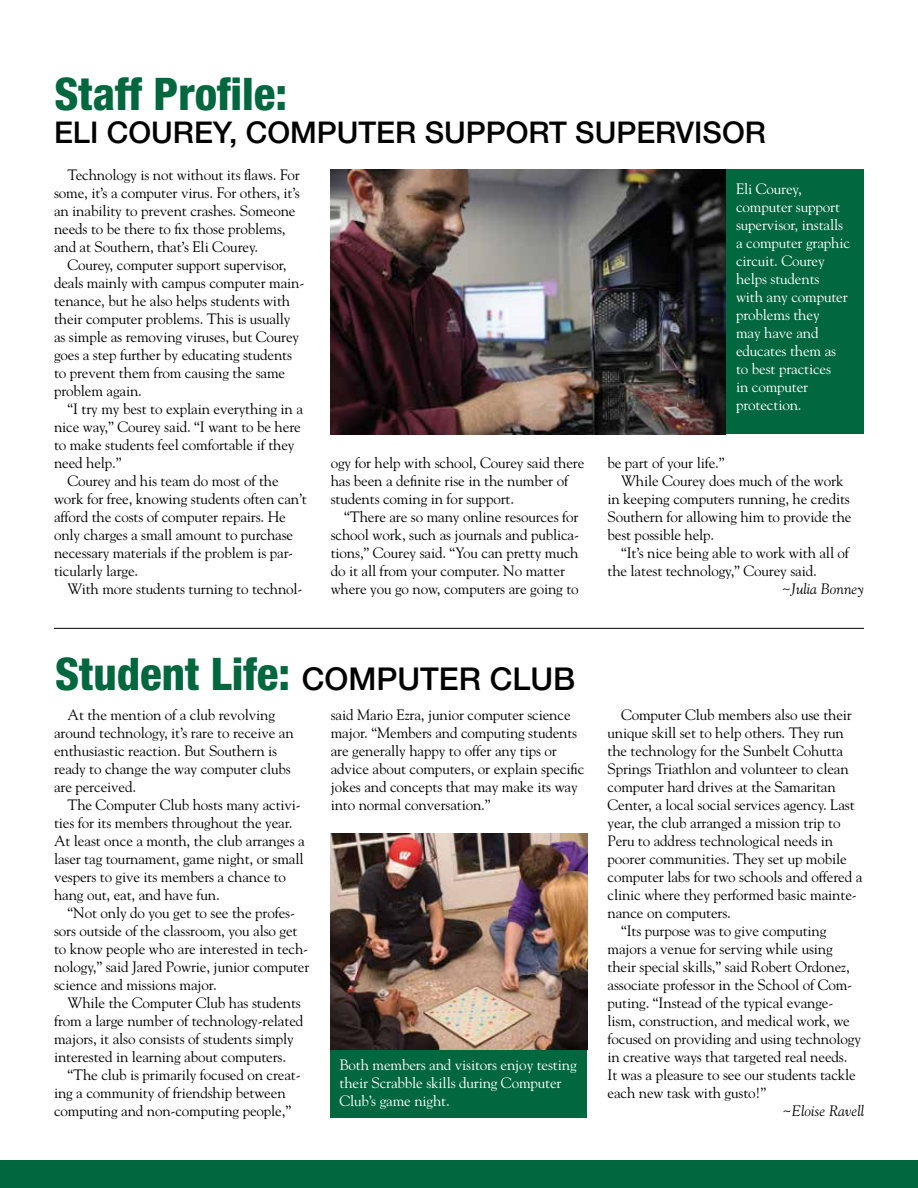
<style>
.page{position:relative;width:918px;height:1188px;background:#fff}
.page>*{position:absolute;margin:0;border:0;box-sizing:border-box;transform-origin:0 0}
.t1{font:800 condensed 45px "Helvetica Neue";color:#00673e}
.t2{font:500 30px "Helvetica Neue";color:#000}
.t3{font:15px/18px "Goudy";letter-spacing:-.01em;color:#000}
.t4{font:15px/18px "Goudy";letter-spacing:-.01em;color:#fff}
.t5{font:italic 15px "Goudy";color:#000}
.s1{font-style:normal}
.s2{font-weight:500;font-stretch:normal;font-size:31.5px;color:#000}
</style>
<div class="page">
<div style="left:719px;top:170px;width:145px;height:264px;background:#00673e"></div>
<div style="left:0;top:1161px;width:918px;height:27px;background:#00673e"></div>
<hr style="left:54px;top:628px;width:810px;height:1px;background:#000">
<div style="left:331px;top:1049px;width:256px;height:69px;background:#00673e"></div>
<img style="left:331px;top:833px;width:256px;height:217px">
<img style="left:331px;top:170px;width:395px;height:264px">
<h1 class="t1" style="left:54px;top:66px;width:234px">Staff Profile:</h1>
<h2 class="t2" style="left:54px;top:114px;width:713px">ELI COUREY, COMPUTER SUPPORT SUPERVISOR</h2>
<p class="t3" style="left:54px;top:166px;width:247px;text-indent:14px">Technology is not without its flaws. For some, it’s a computer virus. For others, it’s an inability to prevent crashes. Someone needs to be there to fix those problems, and at Southern, that’s Eli Courey.</p>
<p class="t3" style="left:54px;top:256px;width:252px;text-indent:14px">Courey, computer support supervisor, deals mainly with campus computer main&shy;tenance, but he also helps students with their computer problems. This is usually as simple as removing viruses, but Courey goes a step further by educating students to prevent them from causing the same problem again.</p>
<p class="t3" style="left:68px;top:400px;width:237px">“I try my best to explain everything in a</p>
<p class="t3" style="left:54px;top:418px;width:248px">nice way,” Courey said. “I want to be here</p>
<p class="t3" style="left:54px;top:436px;width:242px">to make students feel comfortable if they</p>
<p class="t3" style="left:54px;top:454px;width:69px">need help.”</p>
<p class="t3" style="left:68px;top:472px;width:213px">Courey and his team do most of the</p>
<p class="t3" style="left:54px;top:490px;width:254px">work for free, knowing students often can’t</p>
<p class="t3" style="left:54px;top:508px;width:233px">afford the costs of computer repairs. He</p>
<p class="t3" style="left:54px;top:526px;width:241px">only charges a small amount to purchase</p>
<p class="t3" style="left:54px;top:544px;width:241px">necessary materials if the problem is par-</p>
<p class="t3" style="left:54px;top:562px;width:86px">ticularly large.</p>
<p class="t3" style="left:68px;top:580px;width:237px">With more students turning to technol-</p>
<p class="t3" style="left:331px;top:454px;width:255px">ogy for help with school, Courey said there has been a definite rise in the number of students coming in for support.</p>
<p class="t3" style="left:331px;top:508px;width:250px;text-indent:13px">“There are so many online resources for school work, such as journals and publica&shy;tions,” Courey said. “You can pretty much do it all from your computer. No matter where you go now, computers are going to</p>
<p class="t4" style="left:736px;top:180px;width:116px">Eli Courey, computer support supervisor, installs a computer graphic circuit. Courey helps students with any computer problems they<br>may have and educates them as to best practices<br>in computer protection.</p>
<p class="t3" style="left:608px;top:454px;width:119px">be part of your life.”</p>
<p class="t3" style="left:621px;top:472px;width:224px">While Courey does much of the work</p>
<p class="t3" style="left:608px;top:490px;width:244px">in keeping computers running, he credits</p>
<p class="t3" style="left:608px;top:508px;width:246px">Southern for allowing him to provide the</p>
<p class="t3" style="left:608px;top:526px;width:108px">best possible help.</p>
<p class="t3" style="left:621px;top:544px;width:230px">“It’s nice being able to work with all of</p>
<p class="t3" style="left:608px;top:562px;width:211px">the latest technology,” Courey said.</p>
<p class="t5" style="left:782px;top:580px;width:83px"><span class="s1">~</span>Julia Bonney</p>
<h1 class="t1" style="left:55px;top:647px;width:522px">Student Life: <span class="s2">COMPUTER CLUB</span></h1>
<p class="t3" style="left:54px;top:706px;width:241px;text-indent:14px">At the mention of a club revolving around technology, it’s rare to receive an enthusiastic reaction. But Southern is ready to change the way computer clubs are perceived.</p>
<p class="t3" style="left:54px;top:796px;width:252px;text-indent:14px">The Computer Club hosts many activi&shy;ties for its members throughout the year.<br>At least once a month, the club arranges a laser tag tournament, game night, or small vespers to give its members a chance to hang out, eat, and have fun.</p>
<p class="t3" style="left:54px;top:904px;width:257px;text-indent:14px">“Not only do you get to see the profes&shy;sors outside of the classroom, you also get to know people who are interested in tech&shy;nology,” said Jared Powrie, junior computer science and missions major.</p>
<p class="t3" style="left:54px;top:994px;width:251px;text-indent:14px">While the Computer Club has students from a large number of technology-related majors, it also consists of students simply interested in learning about computers.</p>
<p class="t3" style="left:54px;top:1066px;width:248px;text-indent:14px">“The club is primarily focused on creat&shy;ing a community of friendship between computing and non-computing people,”</p>
<p class="t3" style="left:331px;top:706px;width:255px">said Mario Ezra, junior computer science major. “Members and computing students are generally happy to offer any tips or advice about computers, or explain specific jokes and concepts that may make its way into normal conversation.”</p>
<p class="t4" style="left:340px;top:1056px;width:239px">Both members and visitors enjoy testing their Scrabble skills during Computer<br>Club’s game night.</p>
<p class="t3" style="left:621px;top:706px;width:232px">Computer Club members also use their</p>
<p class="t3" style="left:608px;top:724px;width:238px">unique skill set to help others. They run</p>
<p class="t3" style="left:608px;top:742px;width:237px">the technology for the Sunbelt Cohutta</p>
<p class="t3" style="left:608px;top:760px;width:243px">Springs Triathlon and volunteer to clean</p>
<p class="t3" style="left:608px;top:778px;width:230px">computer hard drives at the Samaritan</p>
<p class="t3" style="left:608px;top:796px;width:249px">Center, a local social services agency. Last</p>
<p class="t3" style="left:608px;top:814px;width:235px">year, the club arranged a mission trip to</p>
<p class="t3" style="left:608px;top:832px;width:227px">Peru to address technological needs in</p>
<p class="t3" style="left:608px;top:850px;width:241px">poorer communities. They set up mobile</p>
<p class="t3" style="left:608px;top:868px;width:256px">computer labs for two schools and offered a</p>
<p class="t3" style="left:608px;top:886px;width:251px">clinic where they performed basic mainte-</p>
<p class="t3" style="left:608px;top:904px;width:125px">nance on computers.</p>
<p class="t3" style="left:621px;top:922px;width:207px">“Its purpose was to give computing</p>
<p class="t3" style="left:608px;top:940px;width:227px">majors a venue for serving while using</p>
<p class="t3" style="left:608px;top:958px;width:244px">their special skills,” said Robert Ordonez,</p>
<p class="t3" style="left:608px;top:976px;width:246px">associate professor in the School of Com-</p>
<p class="t3" style="left:608px;top:994px;width:227px">puting. “Instead of the typical evange-</p>
<p class="t3" style="left:608px;top:1012px;width:244px">lism, construction, and medical work, we</p>
<p class="t3" style="left:608px;top:1030px;width:255px">focused on providing and using technology</p>
<p class="t3" style="left:608px;top:1048px;width:241px">in creative ways that targeted real needs.</p>
<p class="t3" style="left:608px;top:1066px;width:250px">It was a pleasure to see our students tackle</p>
<p class="t3" style="left:608px;top:1084px;width:160px">each new task with gusto!”</p>
<p class="t5" style="left:783px;top:1102px;width:83px"><span class="s1">~</span>Eloise Ravell</p>
</div>
